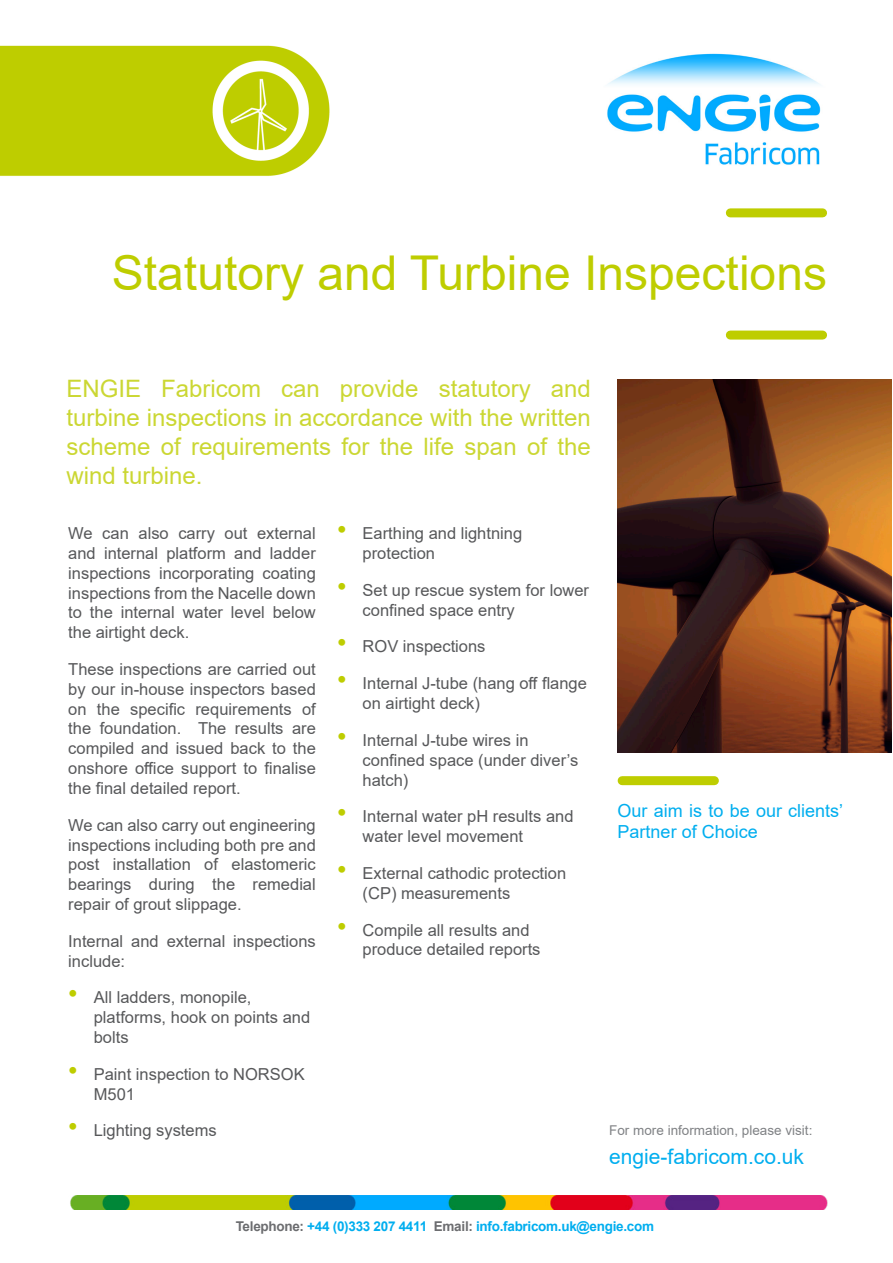
<style>
.page{position:relative;width:893px;height:1263px;background:#fff}
.page>*{position:absolute;margin:0;border:0;box-sizing:border-box;transform-origin:0 0}
.t1{font:48px "Arial";color:#becd00}
.Body_Text_renewables{font:24px/28.8px "Arial";color:#cbd733;text-align:justify}
.t2{font:21px "Arial";color:#00aeef}
.t3{font:18px/21px "Arial";color:#00aeef}
.Body_Text_renewables-2{font:16.5px/19.8px "Arial";color:#57585a}
.Contact_Deets{font:700 13.5px "Arial";letter-spacing:-.02em;color:#00aeef}
.t4{font:13.5px "Arial";color:#808285}
.s1{font-size:27px;color:#becd00}
.s2{color:#6c6d70}
</style>
<div class="page">
<img style="left:70px;top:1196px;width:758px;height:13px">
<img style="left:0;top:45px;width:330px;height:131px">
<div style="left:730px;top:208px;width:93px;height:9px;background:#becd00"></div>
<div style="left:730px;top:331px;width:93px;height:9px;background:#becd00"></div>
<div style="left:622px;top:776px;width:92px;height:9px;background:#becd00"></div>
<img style="left:607px;top:53px;width:214px;height:112px">
<img style="left:618px;top:380px;width:273px;height:373px">
<p class="t1" style="left:112px;top:240px;width:717px">Statutory and Turbine Inspections</p>
<p class="Body_Text_renewables" style="left:66px;top:374px;width:526px">ENGIE Fabricom can provide statutory and turbine inspections in accordance with the written scheme of requirements for the life span of the wind turbine.</p>
<p class="Body_Text_renewables-2" style="left:68px;top:523px;width:249px;text-align:justify">We can also carry out external and internal platform and ladder inspections incorporating coating inspections from the Nacelle down to the internal water level below the airtight deck.</p>
<p class="Body_Text_renewables-2" style="left:68px;top:659px;width:249px;text-align:justify">These inspections are carried out by our in-house inspectors based on the specific requirements of the foundation. The results are compiled and issued back to the onshore office support to finalise the final detailed report.</p>
<p class="Body_Text_renewables-2" style="left:68px;top:815px;width:249px;text-align:justify">We can also carry out engineering inspections including both pre and post installation of elastomeric bearings during the remedial repair of grout slippage.</p>
<p class="Body_Text_renewables-2" style="left:68px;top:931px;width:249px">Internal and external inspections include:</p>
<p class="Body_Text_renewables-2" style="left:94px;top:987px;width:218px;text-indent:-26px"><span class="s1">•</span> All ladders, monopile, platforms, hook on points and bolts</p>
<p class="Body_Text_renewables-2" style="left:94px;top:1064px;width:212px;text-indent:-26px"><span class="s1">•</span> Paint inspection to NORSOK<br>M501</p>
<p class="Body_Text_renewables-2" style="left:68px;top:1120px;width:150px"><span class="s1">•</span> Lighting systems</p>
<p class="Body_Text_renewables-2" style="left:363px;top:523px;width:161px;text-indent:-26px"><span class="s1">•</span> Earthing and lightning protection</p>
<p class="Body_Text_renewables-2" style="left:363px;top:580px;width:228px;text-indent:-26px"><span class="s1">•</span> Set up rescue system for lower confined space entry</p>
<p class="Body_Text_renewables-2" style="left:337px;top:637px;width:150px"><span class="s1">•</span> ROV inspections</p>
<p class="Body_Text_renewables-2" style="left:363px;top:673px;width:226px;text-indent:-26px"><span class="s1">•</span> Internal J-tube (hang off flange on airtight deck)</p>
<p class="Body_Text_renewables-2" style="left:363px;top:730px;width:217px;text-indent:-26px"><span class="s1">•</span> Internal J-tube wires in confined space (under diver’s hatch)</p>
<p class="Body_Text_renewables-2" style="left:363px;top:806px;width:212px;text-indent:-26px"><span class="s1">•</span> Internal water pH results and water level movement</p>
<p class="Body_Text_renewables-2" style="left:363px;top:863px;width:205px;text-indent:-26px"><span class="s1">•</span> External cathodic protection (CP) measurements</p>
<p class="Body_Text_renewables-2" style="left:363px;top:920px;width:179px;text-indent:-26px"><span class="s1">•</span> Compile all results and produce detailed reports</p>
<p class="t3" style="left:618px;top:800px;width:227px">Our aim is to be our clients’<br>Partner of Choice</p>
<p class="t4" style="left:609px;top:1121px;width:205px">For more information, please visit:</p>
<p class="t2" style="left:609px;top:1142px;width:196px">engie-fabricom.co.uk</p>
<p class="Contact_Deets" style="left:236px;top:1216px;width:420px"><span class="s2">Telephone:</span> +44 (0)333 207 4411 <span class="s2">Email:</span> info.fabricom.uk@engie.com</p>
</div>
